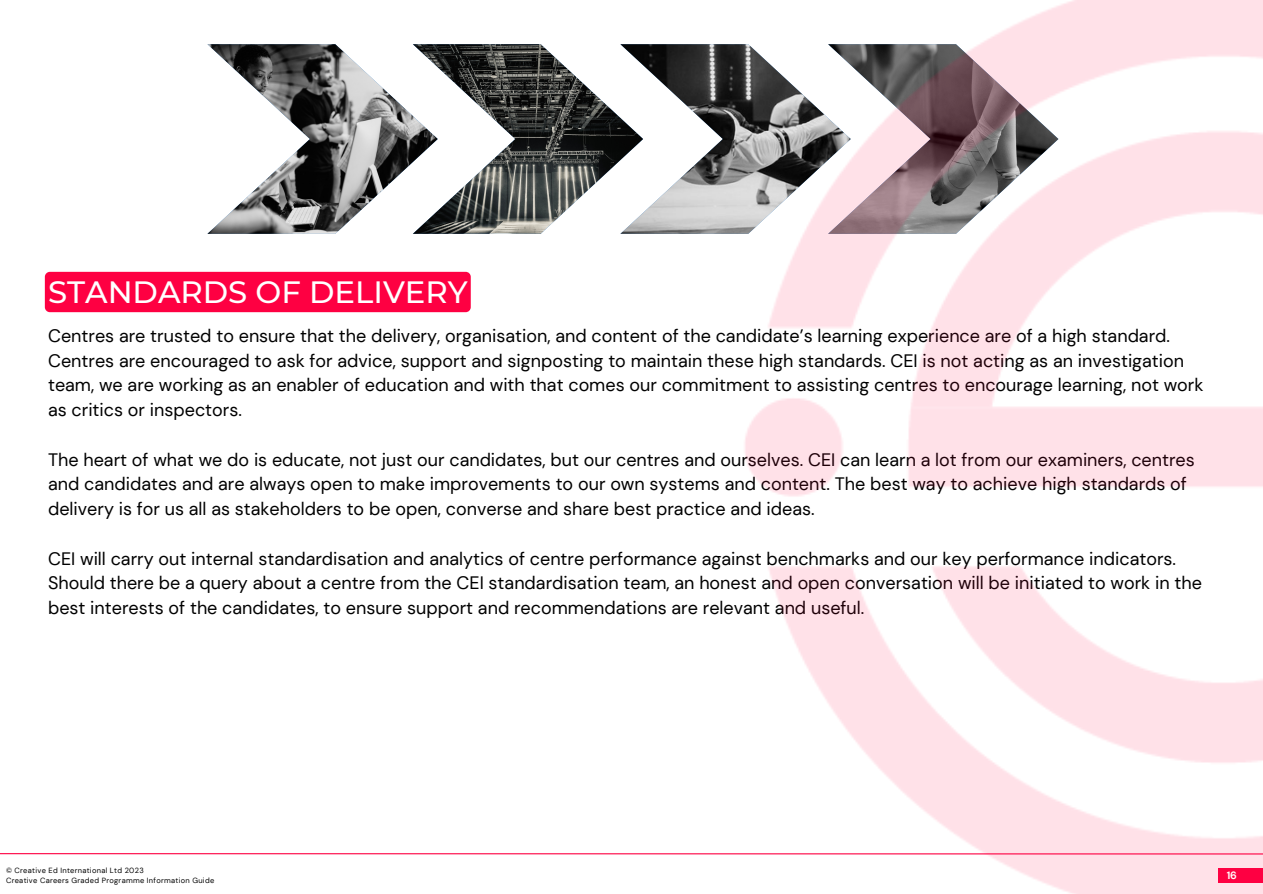
<style>
.page{position:relative;width:1263px;height:894px;background:#fff}
.page>*{position:absolute;margin:0;border:0;box-sizing:border-box;transform-origin:0 0}
.t1{font:500 30.75px "Montserrat";color:#fff}
.t2{font:18px/24.8px "DM Sans";color:#000}
.t3{font:700 10.65px "DM Sans";color:#fff}
.t4{font:7.5px "DM Sans";letter-spacing:.04em;color:#000}
</style>
<div class="page">
<hr style="left:0;top:852px;width:1263px;height:2px;background:#fe0042">
<svg style="left:207px;top:44px;width:534px;height:190px"></svg>
<div style="left:45px;top:272px;width:426px;height:40px;background:#fe0042;border-radius:5px"></div>
<img style="left:741px;top:0;width:522px;height:893px">
<div style="left:1218px;top:867px;width:44px;height:15px;background:#fe0042"></div>
<p class="t1" style="left:48px;top:273px;width:421px">STANDARDS OF DELIVERY</p>
<p class="t2" style="left:48px;top:323px;width:1157px">Centres are trusted to ensure that the delivery, organisation, and content of the candidate’s learning experience are of a high standard.<br>Centres are encouraged to ask for advice, support and signposting to maintain these high standards. CEI is not acting as an investigation team, we are working as an enabler of education and with that comes our commitment to assisting centres to encourage learning, not work as critics or inspectors.</p>
<p class="t2" style="left:48px;top:447px;width:1148px">The heart of what we do is educate, not just our candidates, but our centres and ourselves. CEI can learn a lot from our examiners, centres and candidates and are always open to make improvements to our own systems and content. The best way to achieve high standards of delivery is for us all as stakeholders to be open, converse and share best practice and ideas.</p>
<p class="t2" style="left:48px;top:546px;width:1155px">CEI will carry out internal standardisation and analytics of centre performance against benchmarks and our key performance indicators.<br>Should there be a query about a centre from the CEI standardisation team, an honest and open conversation will be initiated to work in the best interests of the candidates, to ensure support and recommendations are relevant and useful.</p>
<p class="t4" style="left:6px;top:865px;width:139px">©️ Creative Ed International Ltd 2023</p>
<p class="t4" style="left:6px;top:875px;width:210px">Creative Careers Graded Programme Information Guide</p>
<p class="t3" style="left:1227px;top:867px;width:12px">16</p>
</div>
